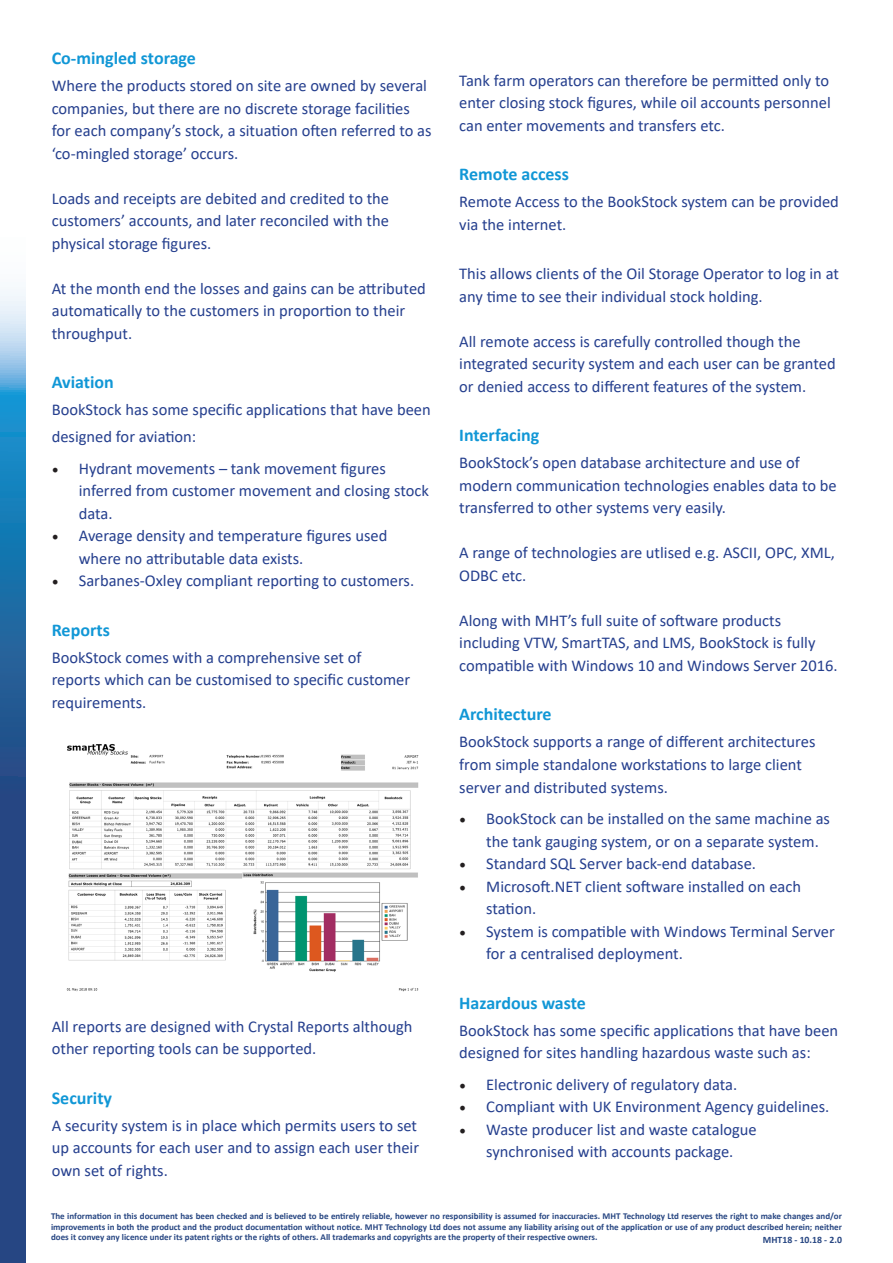
<style>
.page{position:relative;width:893px;height:1263px;background:#fff}
.page>*{position:absolute;margin:0;border:0;box-sizing:border-box;transform-origin:0 0}
.t1{font:700 18px "Calibri";color:#1197d6}
.t2{font:16.5px/22.5px "Calibri";color:#253f8e}
.t3{font:700 9.75px "Calibri";color:#274682}
.t4{font:700 9px/10.8px "Calibri";color:#274682;text-align:justify}
.s1{font-family:"Minion Pro";font-size:18px;color:#231f20}
</style>
<div class="page">
<svg style="left:0;top:289px;width:26px;height:974px;background:#31669e"></svg>
<img style="left:66px;top:744px;width:353px;height:247px">
<p class="t1" style="left:52px;top:46px;width:146px">Co-mingled storage</p>
<p class="t2" style="left:52px;top:74px;width:381px">Where the products stored on site are owned by several companies, but there are no discrete storage facilities for each company’s stock, a situation often referred to as ‘co-mingled storage’ occurs.</p>
<p class="t2" style="left:52px;top:187px;width:339px;text-align:justify">Loads and receipts are debited and credited to the customers’ accounts, and later reconciled with the physical storage figures.</p>
<p class="t2" style="left:52px;top:277px;width:376px">At the month end the losses and gains can be attributed automatically to the customers in proportion to their throughput.</p>
<p class="t1" style="left:52px;top:370px;width:64px">Aviation</p>
<p class="t2" style="left:52px;top:396px;width:380px;line-height:27px">BookStock has some specific applications that have been designed for aviation:</p>
<p class="t2" style="left:79px;top:457px;width:352px;text-indent:-27px"><span class="s1">•</span> Hydrant movements – tank movement figures inferred from customer movement and closing stock data.</p>
<p class="t2" style="left:79px;top:524px;width:310px;text-indent:-27px"><span class="s1">•</span> Average density and temperature figures used where no attributable data exists.</p>
<p class="t2" style="left:52px;top:569px;width:364px"><span class="s1">•</span> Sarbanes-Oxley compliant reporting to customers.</p>
<p class="t1" style="left:52px;top:617px;width:60px">Reports</p>
<p class="t2" style="left:52px;top:646px;width:360px">BookStock comes with a comprehensive set of reports which can be customised to specific customer requirements.</p>
<p class="t2" style="left:52px;top:1015px;width:362px">All reports are designed with Crystal Reports although other reporting tools can be supported.</p>
<p class="t1" style="left:52px;top:1085px;width:62px">Security</p>
<p class="t2" style="left:52px;top:1114px;width:369px">A security system is in place which permits users to set up accounts for each user and to assign each user their own set of rights.</p>
<p class="t2" style="left:459px;top:69px;width:373px;text-align:justify">Tank farm operators can therefore be permitted only to enter closing stock figures, while oil accounts personnel can enter movements and transfers etc.</p>
<p class="t1" style="left:459px;top:162px;width:111px">Remote access</p>
<p class="t2" style="left:459px;top:190px;width:381px">Remote Access to the BookStock system can be provided via the internet.</p>
<p class="t2" style="left:459px;top:262px;width:381px">This allows clients of the Oil Storage Operator to log in at any time to see their individual stock holding.</p>
<p class="t2" style="left:459px;top:330px;width:378px">All remote access is carefully controlled though the integrated security system and each user can be granted or denied access to different features of the system.</p>
<p class="t1" style="left:459px;top:423px;width:82px">Interfacing</p>
<p class="t2" style="left:459px;top:451px;width:379px">BookStock’s open database architecture and use of modern communication technologies enables data to be transferred to other systems very easily.</p>
<p class="t2" style="left:459px;top:541px;width:377px">A range of technologies are utlised e.g. ASCII, OPC, XML,<br>ODBC etc.</p>
<p class="t2" style="left:459px;top:609px;width:380px">Along with MHT’s full suite of software products including VTW, SmartTAS, and LMS, BookStock is fully compatible with Windows 10 and Windows Server 2016.</p>
<p class="t1" style="left:459px;top:702px;width:94px">Architecture</p>
<p class="t2" style="left:459px;top:730px;width:358px">BookStock supports a range of different architectures from simple standalone workstations to large client server and distributed systems.</p>
<p class="t2" style="left:486px;top:807px;width:345px;text-indent:-27px"><span class="s1">•</span> BookStock can be installed on the same machine as the tank gauging system, or on a separate system.</p>
<p class="t2" style="left:459px;top:852px;width:298px"><span class="s1">•</span> Standard SQL Server back-end database.</p>
<p class="t2" style="left:486px;top:874px;width:316px;text-indent:-27px"><span class="s1">•</span> Microsoft.NET client software installed on each station.</p>
<p class="t2" style="left:486px;top:919px;width:350px;text-indent:-27px"><span class="s1">•</span> System is compatible with Windows Terminal Server for a centralised deployment.</p>
<p class="t1" style="left:459px;top:990px;width:128px">Hazardous waste</p>
<p class="t2" style="left:459px;top:1018px;width:380px">BookStock has some specific applications that have been designed for sites handling hazardous waste such as:</p>
<p class="t2" style="left:459px;top:1072px;width:279px"><span class="s1">•</span> Electronic delivery of regulatory data.</p>
<p class="t2" style="left:459px;top:1095px;width:372px"><span class="s1">•</span> Compliant with UK Environment Agency guidelines.</p>
<p class="t2" style="left:459px;top:1117px;width:299px;text-align:center"><span class="s1">•</span> Waste producer list and waste catalogue synchronised with accounts package.</p>
<p class="t4" style="left:51px;top:1210px;width:792px">The information in this document has been checked and is believed to be entirely reliable, however no responsibility is assumed for inaccuracies. MHT Technology Ltd reserves the right to make changes and/or improvements in both the product and the product documentation without notice. MHT Technology Ltd does not assume any liability arising out of the application or use of any product described herein; neither does it convey any licence under its patent rights or the rights of others. All trademarks and copyrights are the property of their respective owners.</p>
<p class="t3" style="left:763px;top:1232px;width:81px">MHT18 - 10.18 - 2.0</p>
</div>
